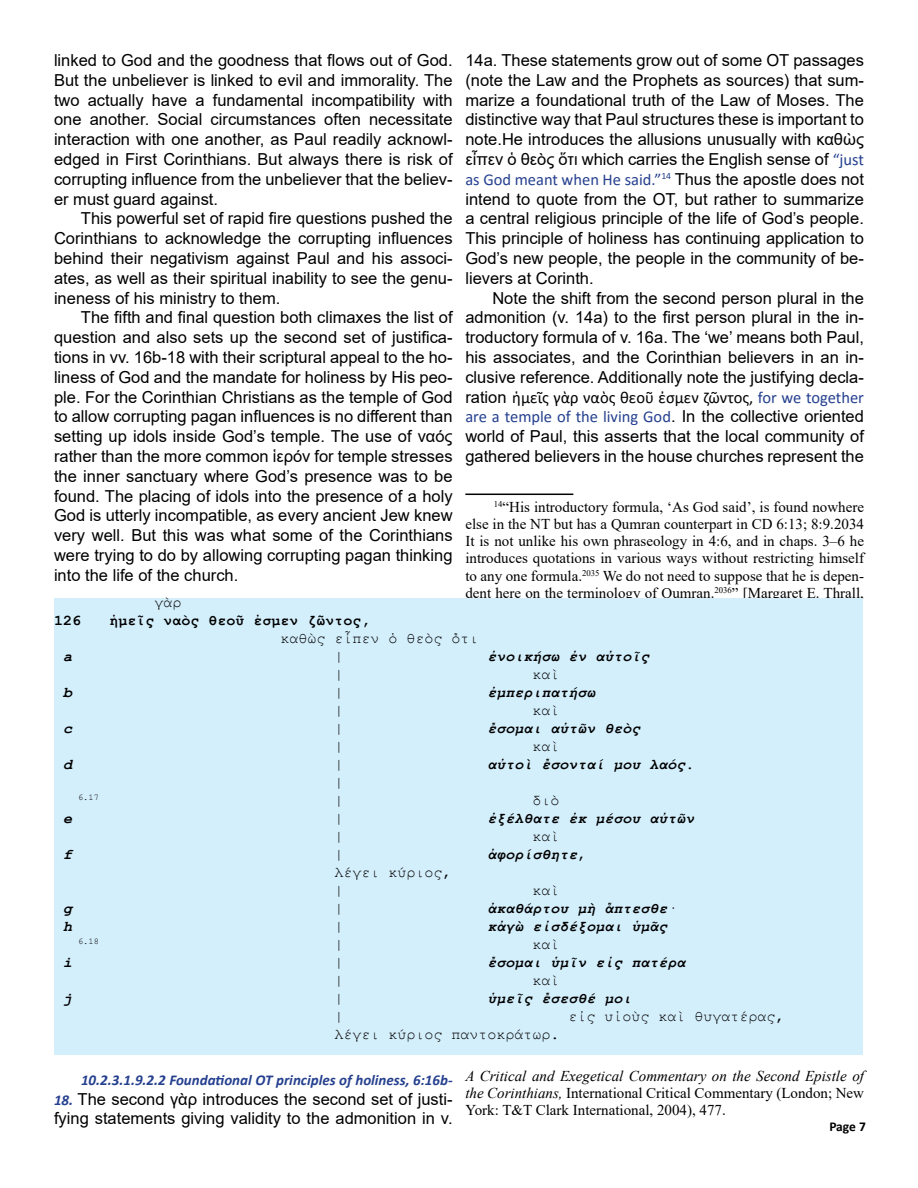
<style>
.page{position:relative;width:918px;height:1188px;background:#fff}
.page>*{position:absolute;margin:0;border:0;box-sizing:border-box;transform-origin:0 0}
.t1{font:16.5px/19.8px "Arial";color:#000;text-align:justify}
.Footnote{font:15px/17.2px "Times New Roman";color:#000;text-align:justify}
.t2{font:italic 700 15px "Courier New";color:#000}
.t3{font:15px "Courier New";color:#000}
.t4{font:italic 700 15px "Calibri";color:#25408f}
.t5{font:700 15px "Courier New";color:#000}
.t6{font:700 13.5px "Calibri";color:#000}
.t7{font:8.7px "Courier New";color:#000}
.s1{font-family:"Calibri";color:#25408f}
.s2{font-family:"Calibri"}
.s3{font-weight:400;font-style:normal}
.s4{font-family:"Calibri";font-weight:700;font-style:italic;font-size:15px;color:#25408f}
.s5{font-style:italic}
</style>
<div class="page">
<hr style="left:465px;top:494px;width:108px;height:1px;background:#000">
<div style="left:54px;top:598px;width:809px;height:457px;background:#d4effc"></div>
<p class="t1" style="left:54px;top:50px;width:400px">linked to God and the goodness that flows out of God.<br>But the unbeliever is linked to evil and immorality. The two actually have a fundamental incompatibility with one another. Social circumstances often necessitate interaction with one another, as Paul readily acknowl&shy;edged in First Corinthians. But always there is risk of corrupting influence from the unbeliever that the believ&shy;er must guard against.</p>
<p class="t1" style="left:54px;top:209px;width:400px;text-indent:27px">This powerful set of rapid fire questions pushed the Corinthians to acknowledge the corrupting influences behind their negativism against Paul and his associ&shy;ates, as well as their spiritual inability to see the genu&shy;ineness of his ministry to them.</p>
<p class="t1" style="left:54px;top:308px;width:400px;text-indent:27px">The fifth and final question both climaxes the list of question and also sets up the second set of justifica&shy;tions in vv. 16b-18 with their scriptural appeal to the ho&shy;liness of God and the mandate for holiness by His peo&shy;ple. For the Corinthian Christians as the temple of God to allow corrupting pagan influences is no different than setting up idols inside God’s temple. The use of ναός rather than the more common ἱερόν for temple stresses the inner sanctuary where God’s presence was to be found. The placing of idols into the presence of a holy God is utterly incompatible, as every ancient Jew knew very well. But this was what some of the Corinthians were trying to do by allowing corrupting pagan thinking into the life of the church.</p>
<p class="t3" style="left:154px;top:593px;width:28px">γὰρ</p>
<p class="t1" style="left:465px;top:50px;width:400px">14a. These statements grow out of some OT passages (note the Law and the Prophets as sources) that sum&shy;marize a foundational truth of the Law of Moses. The distinctive way that Paul structures these is important to note.He introduces the allusions unusually with καθὼς εἶπεν ὁ θεὸς ὅτι which carries the English sense of <span class="s1">“just as God meant when He said.”</span><sup>14</sup> Thus the apostle does not intend to quote from the OT, but rather to summarize a central religious principle of the life of God’s people.<br>This principle of holiness has continuing application to God’s new people, the people in the community of be&shy;lievers at Corinth.</p>
<p class="t1" style="left:465px;top:288px;width:400px;text-indent:27px">Note the shift from the second person plural in the admonition (v. 14a) to the first person plural in the in&shy;troductory formula of v. 16a. The ‘we’ means both Paul, his associates, and the Corinthian believers in an in&shy;clusive reference. Additionally note the justifying decla&shy;ration <span class="s2">ἡμεῖς γὰρ ναὸς θεοῦ ἐσμεν ζῶντος,</span> <span class="s1">for we together are a temple of the living God</span>. In the collective oriented world of Paul, this asserts that the local community of gathered believers in the house churches represent the</p>
<p class="Footnote" style="left:465px;top:497px;width:400px;text-indent:28px"><sup>14</sup>“His introductory formula, ‘As God said’, is found nowhere else in the NT but has a Qumran counterpart in CD 6:13; 8:9.2034<br>It is not unlike his own phraseology in 4:6, and in chaps. 3–6 he introduces quotations in various ways without restricting himself to any one formula.<sup>2035</sup> We do not need to suppose that he is depen&shy;dent here on the terminology of Qumran.<sup>2036</sup>” [Margaret E. Thrall,</p>
<p class="t5" style="left:54px;top:611px;width:28px">126</p>
<p class="t5" style="left:110px;top:611px;width:263px">ἡμεῖς ναὸς θεοῦ ἐσμεν ζῶντος,</p>
<p class="t3" style="left:281px;top:629px;width:200px">καθὼς εἶπεν ὁ θεὸς ὅτι</p>
<p class="t2" style="left:63px;top:646px;width:10px">a</p>
<p class="t3" style="left:335px;top:647px;width:10px">|</p>
<p class="t2" style="left:488px;top:646px;width:163px">ἐνοικήσω ἐν αὐτοῖς</p>
<p class="t3" style="left:335px;top:665px;width:10px">|</p>
<p class="t3" style="left:533px;top:665px;width:28px">καὶ</p>
<p class="t2" style="left:63px;top:682px;width:10px">b</p>
<p class="t3" style="left:335px;top:683px;width:11px">|</p>
<p class="t2" style="left:488px;top:682px;width:109px">ἐμπεριπατήσω</p>
<p class="t3" style="left:335px;top:701px;width:10px">|</p>
<p class="t3" style="left:533px;top:701px;width:28px">καὶ</p>
<p class="t2" style="left:63px;top:718px;width:10px">c</p>
<p class="t3" style="left:335px;top:719px;width:11px">|</p>
<p class="t2" style="left:488px;top:718px;width:154px">ἔσομαι αὐτῶν θεὸς</p>
<p class="t3" style="left:335px;top:737px;width:10px">|</p>
<p class="t3" style="left:533px;top:737px;width:28px">καὶ</p>
<p class="t2" style="left:63px;top:754px;width:10px">d</p>
<p class="t3" style="left:335px;top:755px;width:11px">|</p>
<p class="t2" style="left:488px;top:754px;width:209px">αὐτοὶ ἔσονταί μου λαός<span class="s3">.</span></p>
<p class="t3" style="left:335px;top:773px;width:10px">|</p>
<p class="t7" style="left:78px;top:792px;width:22px">6.17</p>
<p class="t3" style="left:335px;top:791px;width:10px">|</p>
<p class="t3" style="left:533px;top:791px;width:28px">διὸ</p>
<p class="t2" style="left:63px;top:808px;width:10px">e</p>
<p class="t3" style="left:335px;top:809px;width:11px">|</p>
<p class="t2" style="left:488px;top:808px;width:209px">ἐξέλθατε ἐκ μέσου αὐτῶν</p>
<p class="t3" style="left:335px;top:827px;width:10px">|</p>
<p class="t3" style="left:533px;top:827px;width:28px">καὶ</p>
<p class="t2" style="left:63px;top:844px;width:10px">f</p>
<p class="t3" style="left:335px;top:845px;width:10px">|</p>
<p class="t2" style="left:488px;top:844px;width:101px">ἀφορίσθητε<span class="s3">,</span></p>
<p class="t3" style="left:335px;top:863px;width:119px">λέγει κύριος,</p>
<p class="t3" style="left:335px;top:881px;width:10px">|</p>
<p class="t3" style="left:533px;top:881px;width:28px">καὶ</p>
<p class="t2" style="left:63px;top:898px;width:10px">g</p>
<p class="t3" style="left:335px;top:899px;width:10px">|</p>
<p class="t2" style="left:488px;top:898px;width:191px">ἀκαθάρτου μὴ ἅπτεσθε<span class="s3">·</span></p>
<p class="t2" style="left:63px;top:916px;width:10px">h</p>
<p class="t3" style="left:335px;top:917px;width:11px">|</p>
<p class="t2" style="left:488px;top:916px;width:182px">κἀγὼ εἰσδέξομαι ὑμᾶς</p>
<p class="t7" style="left:78px;top:936px;width:22px">6.18</p>
<p class="t3" style="left:335px;top:935px;width:10px">|</p>
<p class="t3" style="left:533px;top:935px;width:28px">καὶ</p>
<p class="t2" style="left:63px;top:952px;width:10px">i</p>
<p class="t3" style="left:335px;top:953px;width:11px">|</p>
<p class="t2" style="left:488px;top:952px;width:200px">ἔσομαι ὑμῖν εἰς πατέρα</p>
<p class="t3" style="left:335px;top:971px;width:10px">|</p>
<p class="t3" style="left:533px;top:971px;width:28px">καὶ</p>
<p class="t2" style="left:63px;top:988px;width:10px">j</p>
<p class="t3" style="left:335px;top:989px;width:10px">|</p>
<p class="t2" style="left:488px;top:988px;width:145px">ὑμεῖς ἔσεσθέ μοι</p>
<p class="t3" style="left:335px;top:1007px;width:10px">|</p>
<p class="t3" style="left:569px;top:1007px;width:217px">εἰς υἱοὺς καὶ θυγατέρας,</p>
<p class="t3" style="left:335px;top:1025px;width:226px">λέγει κύριος παντοκράτωρ.</p>
<p class="t4" style="left:81px;top:1069px;width:373px">10.2.3.1.9.2.2 Foundational OT principles of holiness, 6:16b-</p>
<p class="t1" style="left:54px;top:1089px;width:400px"><span class="s4">18.</span> The second γὰρ introduces the second set of justi&shy;fying statements giving validity to the admonition in v.</p>
<p class="Footnote" style="left:465px;top:1067px;width:400px"><span class="s5">A Critical and Exegetical Commentary on the Second Epistle of the Corinthians,</span> International Critical Commentary (London; New York: T&amp;T Clark International, 2004), 477.</p>
<p class="t6" style="left:829px;top:1116px;width:38px">Page 7</p>
</div>
